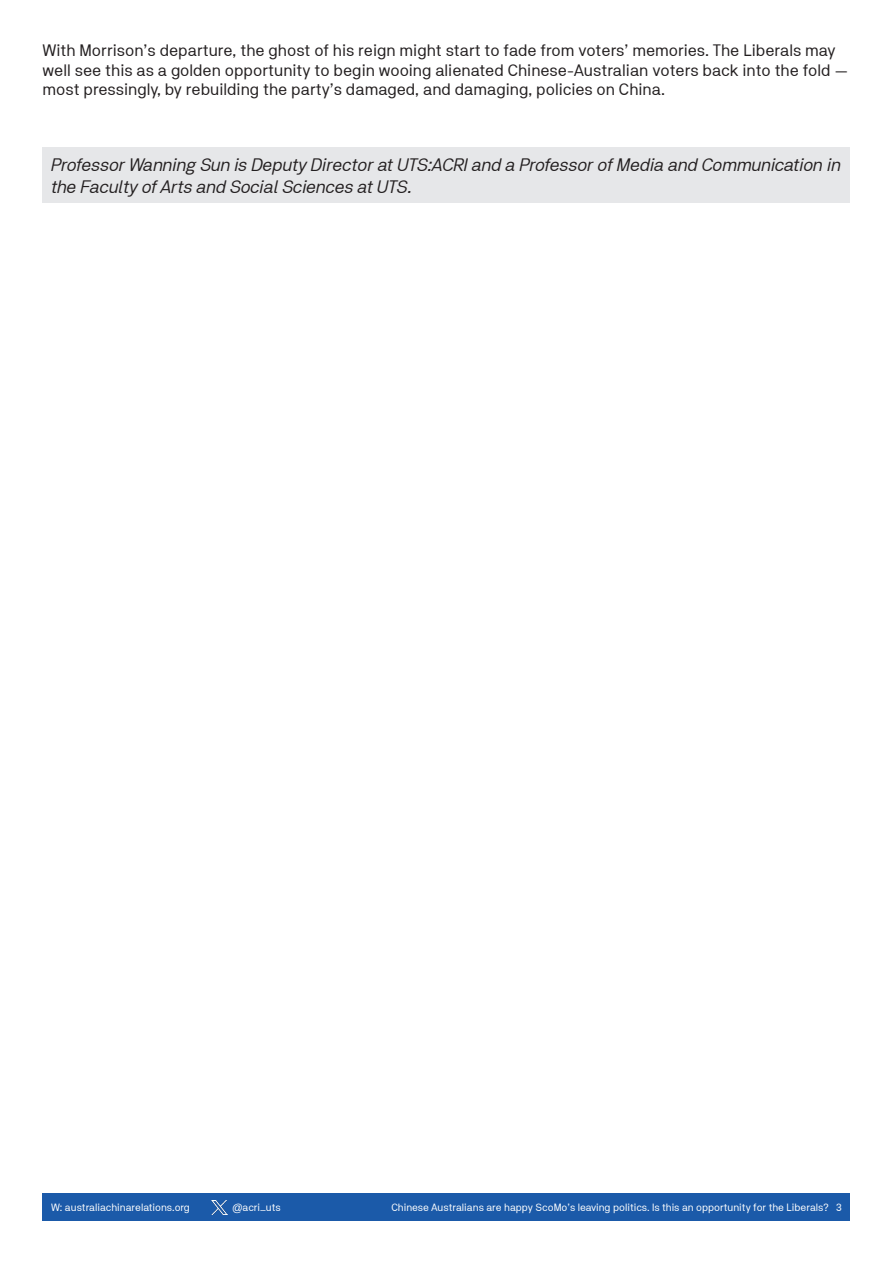
<style>
.page{position:relative;width:893px;height:1263px;background:#fff}
.page>*{position:absolute;margin:0;border:0;box-sizing:border-box;transform-origin:0 0}
.Author_bios{font:italic 18px/21.6px "NB Akademie Std";color:#231f20}
.Body_Copy{font:16.5px/19.8px "NB Akademie Std";color:#231f20}
.t1{font:10.5px "NB Akademie Std";color:#fff}
</style>
<div class="page">
<div style="left:43px;top:1193px;width:807px;height:27px;background:#1b5aa9"></div>
<img style="left:212px;top:1200px;width:15px;height:15px">
<div style="left:43px;top:147px;width:807px;height:55px;background:#e6e7e9"></div>
<p class="Body_Copy" style="left:43px;top:40px;width:807px">With Morrison’s departure, the ghost of his reign might start to fade from voters’ memories. The Liberals may well see this as a golden opportunity to begin wooing alienated Chinese-Australian voters back into the fold — most pressingly, by rebuilding the party’s damaged, and damaging, policies on China.</p>
<p class="Author_bios" style="left:51px;top:154px;width:791px">Professor Wanning Sun is Deputy Director at UTS:ACRI and a Professor of Media and Communication in the Faculty of Arts and Social Sciences at UTS.</p>
<p class="t1" style="left:51px;top:1201px;width:140px">W: australiachinarelations.org</p>
<p class="t1" style="left:233px;top:1201px;width:50px">@acri_uts</p>
<p class="t1" style="left:391px;top:1201px;width:452px">Chinese Australians are happy ScoMo’s leaving politics. Is this an opportunity for the Liberals? 3</p>
</div>
